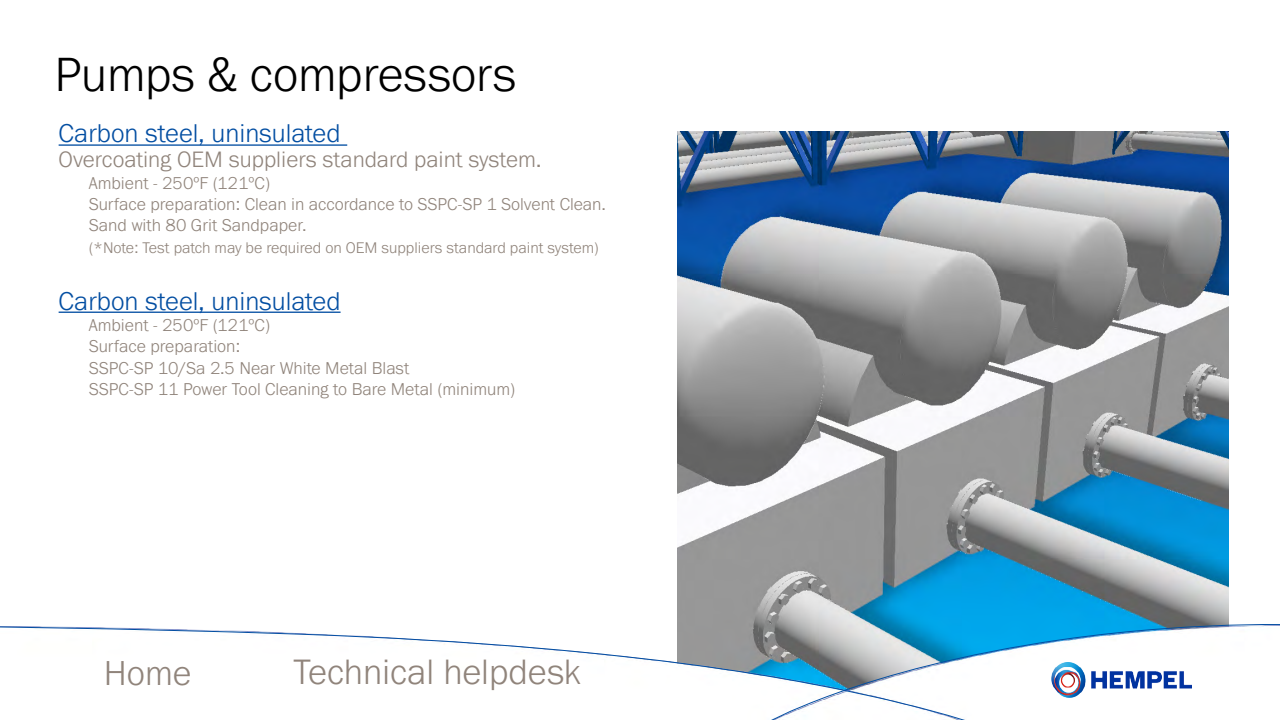
<style>
.page{position:relative;width:1280px;height:720px;background:#fff}
.page>*{position:absolute;margin:0;border:0;box-sizing:border-box;transform-origin:0 0}
.t1{font:300 49.8px "Franklin Gothic URW";color:#000}
.t2{font:300 36.6px "Franklin Gothic URW";color:#90847b}
.t3{font:300 35.9px "Franklin Gothic URW";color:#90847b}
.t4{font:300 26.7px "Franklin Gothic URW";color:#034ea2}
.t5{font:300 23.1px "Franklin Gothic URW";color:#90847b}
.t6{font:300 17.8px "Franklin Gothic URW";color:#90847b}
.t7{font:300 16px "Franklin Gothic URW";color:#90847b}
</style>
<div class="page">
<img style="left:677px;top:131px;width:552px;height:483px">
<hr style="left:59px;top:144px;width:288px;height:2px;background:#034ea2">
<hr style="left:59px;top:312px;width:282px;height:1px;background:#034ea2">
<img style="left:677px;top:614px;width:552px;height:12px">
<svg style="left:0;top:626px;width:761px;height:51px"></svg>
<svg style="left:761px;top:618px;width:519px;height:102px"></svg>
<p class="t1" style="left:54px;top:43px;width:463px">Pumps &amp; compressors</p>
<p class="t4" style="left:59px;top:117px;width:283px">Carbon steel, uninsulated</p>
<p class="t5" style="left:59px;top:145px;width:485px">Overcoating OEM suppliers standard paint system.</p>
<p class="t6" style="left:89px;top:172px;width:183px">Ambient - 250ºF (121ºC)</p>
<p class="t6" style="left:89px;top:193px;width:519px">Surface preparation: Clean in accordance to SSPC-SP 1 Solvent Clean.</p>
<p class="t6" style="left:89px;top:214px;width:219px">Sand with 80 Grit Sandpaper.</p>
<p class="t7" style="left:89px;top:237px;width:512px">(*Note: Test patch may be required on OEM suppliers standard paint system)</p>
<p class="t4" style="left:59px;top:284px;width:283px">Carbon steel, uninsulated</p>
<p class="t6" style="left:89px;top:314px;width:183px">Ambient - 250ºF (121ºC)</p>
<p class="t6" style="left:89px;top:335px;width:153px">Surface preparation:</p>
<p class="t6" style="left:89px;top:357px;width:322px">SSPC-SP 10/Sa 2.5 Near White Metal Blast</p>
<p class="t6" style="left:89px;top:378px;width:428px">SSPC-SP 11 Power Tool Cleaning to Bare Metal (minimum)</p>
<p class="t3" style="left:104px;top:651px;width:89px">Home</p>
<p class="t2" style="left:293px;top:649px;width:289px">Technical helpdesk</p>
</div>
